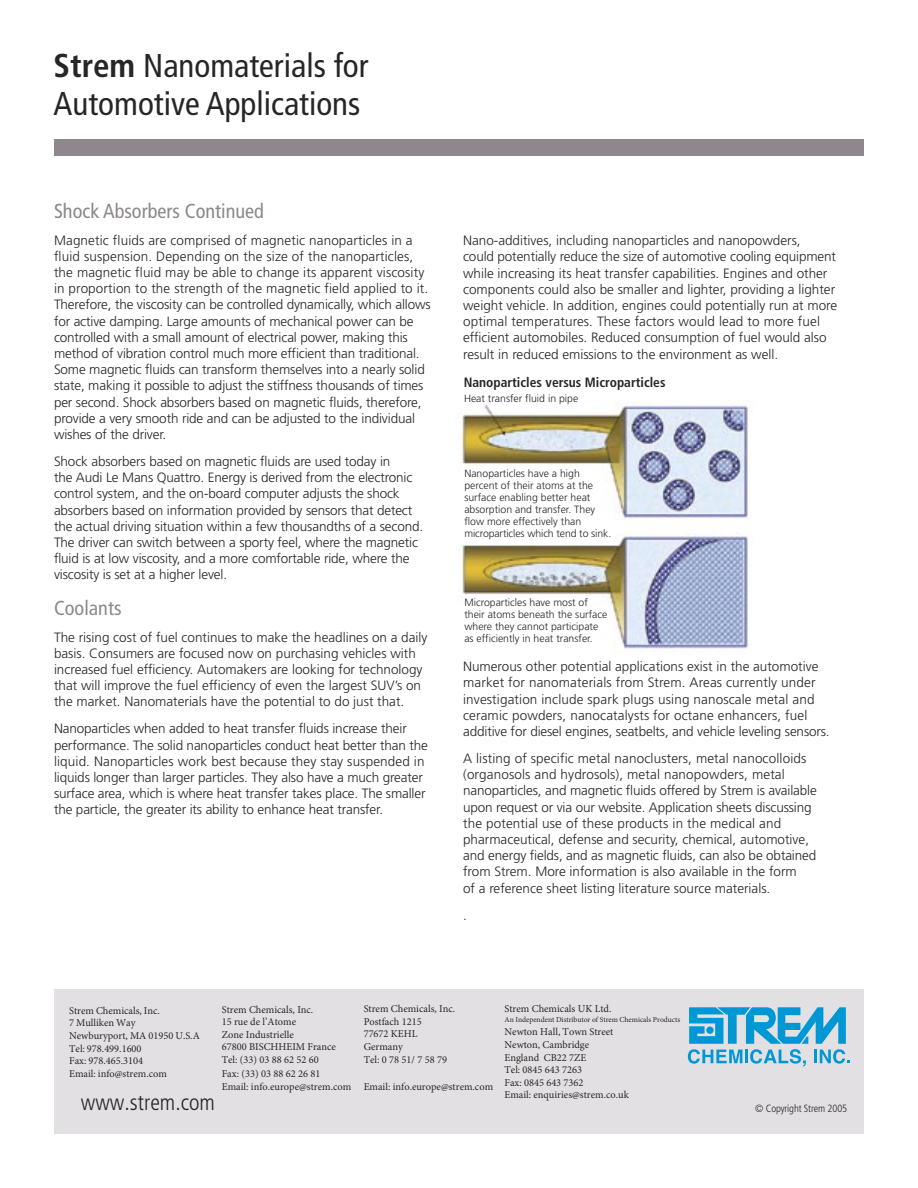
<style>
.page{position:relative;width:918px;height:1188px;background:#fff}
.page>*{position:absolute;margin:0;border:0;box-sizing:border-box;transform-origin:0 0}
.t1{font:condensed 33px/37.5px "Frutiger";color:#272525}
.t2{font:300 condensed 22.5px "Frutiger";color:#272525}
.b_head_new{font:condensed 20.25px "Frutiger";color:#8e878e}
.copy{font:300 13.5px/16.2px "Frutiger";letter-spacing:-.01em;color:#272525}
.copy-2{font:300 13.5px/16.2px "Frutiger";letter-spacing:.01em;color:#272525}
.c_head{font:700 condensed 13.5px "Frutiger";color:#272525}
.t3{font:10.5px/12.6px "Minion Pro";color:#272525}
.t4{font:300 10.5px/12px "Frutiger";color:#272525}
.t5{font:300 condensed 10.5px "Frutiger";letter-spacing:-.01em;color:#272525}
.t6{font:7.65px "Minion Pro";color:#272525}
.s1{font-weight:700}
</style>
<div class="page">
<div style="left:54px;top:140px;width:810px;height:16px;background:#8e878e"></div>
<div style="left:54px;top:990px;width:810px;height:144px;background:#e3e0e3"></div>
<svg style="left:688px;top:1007px;width:162px;height:59px"></svg>
<img style="left:461px;top:400px;width:287px;height:249px">
<p class="t1" style="left:54px;top:47px;width:316px"><span class="s1">Strem</span> Nanomaterials for<br>Automotive Applications</p>
<p class="b_head_new" style="left:54px;top:199px;width:211px">Shock Absorbers Continued</p>
<p class="copy" style="left:54px;top:232px;width:378px">Magnetic fluids are comprised of magnetic nanoparticles in a fluid suspension. Depending on the size of the nanoparticles, the magnetic fluid may be able to change its apparent viscosity in proportion to the strength of the magnetic field applied to it.<br>Therefore, the viscosity can be controlled dynamically, which allows for active damping. Large amounts of mechanical power can be controlled with a small amount of electrical power, making this method of vibration control much more efficient than traditional.<br>Some magnetic fluids can transform themselves into a nearly solid state, making it possible to adjust the stiffness thousands of times per second. Shock absorbers based on magnetic fluids, therefore, provide a very smooth ride and can be adjusted to the individual wishes of the driver.</p>
<p class="copy" style="left:54px;top:454px;width:371px">Shock absorbers based on magnetic fluids are used today in<br>the Audi Le Mans Quattro. Energy is derived from the electronic control system, and the on-board computer adjusts the shock absorbers based on information provided by sensors that detect the actual driving situation within a few thousandths of a second.<br>The driver can switch between a sporty feel, where the magnetic fluid is at low viscosity, and a more comfortable ride, where the viscosity is set at a higher level.</p>
<p class="b_head_new" style="left:54px;top:596px;width:69px">Coolants</p>
<p class="copy" style="left:54px;top:629px;width:375px">The rising cost of fuel continues to make the headlines on a daily basis. Consumers are focused now on purchasing vehicles with increased fuel efficiency. Automakers are looking for technology that will improve the fuel efficiency of even the largest SUV’s on the market. Nanomaterials have the potential to do just that.</p>
<p class="copy" style="left:54px;top:721px;width:375px">Nanoparticles when added to heat transfer fluids increase their performance. The solid nanoparticles conduct heat better than the liquid. Nanoparticles work best because they stay suspended in liquids longer than larger particles. They also have a much greater surface area, which is where heat transfer takes place. The smaller the particle, the greater its ability to enhance heat transfer.</p>
<p class="copy" style="left:463px;top:233px;width:376px">Nano-additives, including nanoparticles and nanopowders,<br>could potentially reduce the size of automotive cooling equipment while increasing its heat transfer capabilities. Engines and other components could also be smaller and lighter, providing a lighter weight vehicle. In addition, engines could potentially run at more optimal temperatures. These factors would lead to more fuel efficient automobiles. Reduced consumption of fuel would also result in reduced emissions to the environment as well.</p>
<p class="c_head" style="left:464px;top:374px;width:203px">Nanoparticles versus Microparticles</p>
<p class="t4" style="left:464px;top:393px;width:116px">Heat transfer fluid in pipe</p>
<p class="t4" style="left:464px;top:468px;width:148px">Nanoparticles have a high percent of their atoms at the surface enabling better heat absorption and transfer. They flow more effectively than microparticles which tend to sink.</p>
<p class="t4" style="left:464px;top:597px;width:144px">Microparticles have most of their atoms beneath the surface where they cannot participate as efficiently in heat transfer.</p>
<p class="copy-2" style="left:463px;top:659px;width:368px">Numerous other potential applications exist in the automotive market for nanomaterials from Strem. Areas currently under investigation include spark plugs using nanoscale metal and ceramic powders, nanocatalysts for octane enhancers, fuel additive for diesel engines, seatbelts, and vehicle leveling sensors.</p>
<p class="copy" style="left:463px;top:751px;width:355px">A listing of specific metal nanoclusters, metal nanocolloids (organosols and hydrosols), metal nanopowders, metal nanoparticles, and magnetic fluids offered by Strem is available upon request or via our website. Application sheets discussing the potential use of these products in the medical and pharmaceutical, defense and security, chemical, automotive, and energy fields, and as magnetic fluids, can also be obtained from Strem. More information is also available in the form<br>of a reference sheet listing literature source materials.</p>
<p class="copy" style="left:463px;top:907px;width:5px">.</p>
<p class="t3" style="left:69px;top:1004px;width:132px">Strem Chemicals, Inc.<br>7 Mulliken Way<br>Newburyport, MA 01950 U.S.A<br>Tel: 978.499.1600<br>Fax: 978.465.3104<br>Email: info@strem.com</p>
<h2 class="t2" style="left:81px;top:1089px;width:136px">www.strem.com</h2>
<p class="t3" style="left:222px;top:1003px;width:116px">Strem Chemicals, Inc.<br>15 rue de l’Atome<br>Zone Industrielle<br>67800 BISCHHEIM France<br>Tel: (33) 03 88 62 52 60</p>
<p class="t3" style="left:222px;top:1068px;width:131px">Fax: (33) 03 88 62 26 81<br>Email: info.europe@strem.com</p>
<p class="t3" style="left:364px;top:1003px;width:93px">Strem Chemicals, Inc.<br>Postfach 1215<br>77672 KEHL<br>Germany<br>Tel: 0 78 51/ 7 58 79</p>
<p class="t3" style="left:364px;top:1080px;width:131px">Email: info.europe@strem.com</p>
<p class="t3" style="left:505px;top:1002px;width:108px">Strem Chemicals UK Ltd.</p>
<p class="t6" style="left:505px;top:1015px;width:177px">An Independent Distributor of Strem Chemicals Products</p>
<p class="t3" style="left:505px;top:1026px;width:126px">Newton Hall, Town Street<br>Newton, Cambridge<br>England CB22 7ZE<br>Tel: 0845 643 7263<br>Fax: 0845 643 7362<br>Email: enquiries@strem.co.uk</p>
<p class="t5" style="left:755px;top:1103px;width:93px">© Copyright Strem 2005</p>
</div>
